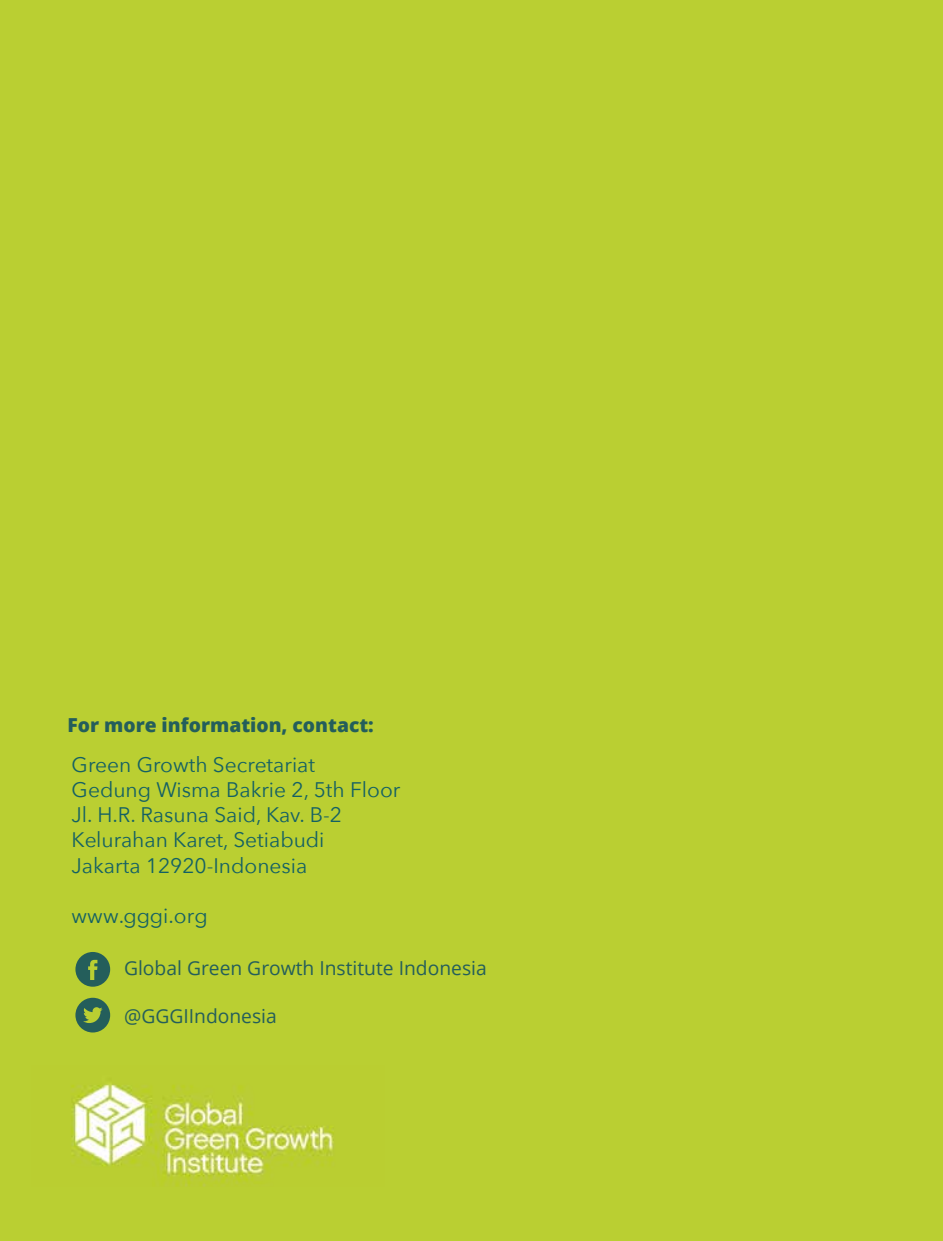
<style>
.page{position:relative;width:943px;height:1241px;background:#fff}
.page>*{position:absolute;margin:0;border:0;box-sizing:border-box;transform-origin:0 0}
.t1{font:21px/25.2px "Avenir Next";color:#146064}
.t2{font:19.25px "Open Sans";color:#245e5b}
.t3{font:800 19.25px "Open Sans";color:#245e5b}
</style>
<div class="page">
<div style="left:0;top:1071px;width:943px;height:169px;background:#bacf32"></div>
<div style="left:0;top:0;width:943px;height:1126px;background:#bacf32"></div>
<img style="left:71px;top:1084px;width:263px;height:101px">
<svg style="left:75px;top:997px;width:35px;height:35px"></svg>
<svg style="left:75px;top:952px;width:35px;height:34px"></svg>
<p class="t3" style="left:67px;top:710px;width:308px">For more information, contact:</p>
<p class="t1" style="left:72px;top:750px;width:330px">Green Growth Secretariat<br>Gedung Wisma Bakrie 2, 5th Floor<br>Jl. H.R. Rasuna Said, Kav. B-2<br>Kelurahan Karet, Setiabudi<br>Jakarta 12920-Indonesia</p>
<p class="t1" style="left:72px;top:902px;width:137px">www.gggi.org</p>
<p class="t2" style="left:124px;top:954px;width:364px">Global Green Growth Institute Indonesia</p>
<p class="t2" style="left:124px;top:1002px;width:154px">@GGGIIndonesia</p>
</div>
